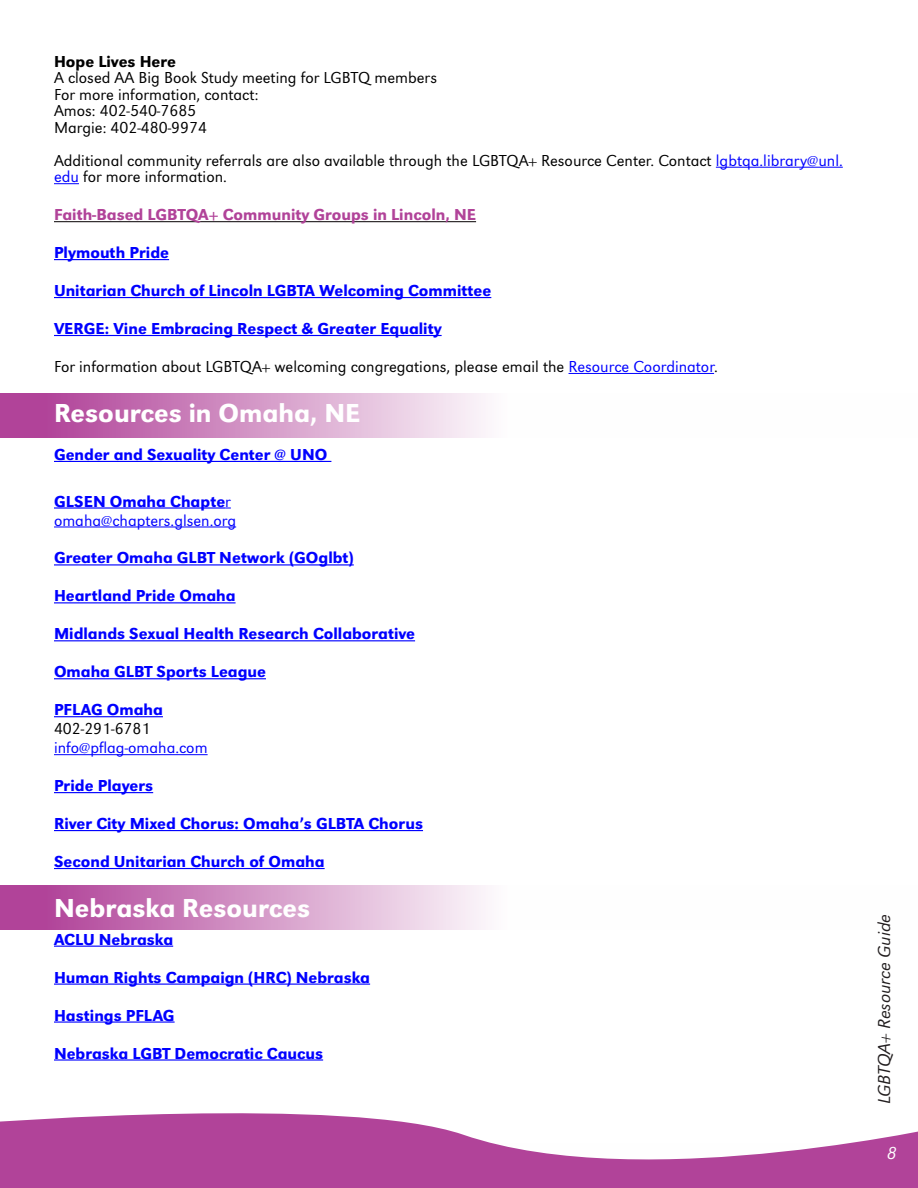
<style>
.page{position:relative;width:918px;height:1188px;background:#fff}
.page>*{position:absolute;margin:0;border:0;box-sizing:border-box;transform-origin:0 0}
.Normal1{font:500 27px "URW Grotesk T";color:#fff}
.t1{font:italic 300 18px "URW Grotesk T";color:#231f20}
.t2{font:italic 300 18px "URW Grotesk T";color:#fff}
.Normal1-2{font:500 16.5px "URW Grotesk T";color:#00f}
.Normal1-3{font:300 16.5px/16.5px "URW Grotesk T";color:#000}
.Normal1-4{font:500 16.5px "URW Grotesk T";color:#b14399}
.Normal1-5{font:300 16.5px "URW Grotesk T";color:#00f}
.Normal1-6{font:500 16.5px "URW Grotesk T";color:#000}
.s1{color:#00f}
.s2{font-weight:300}
</style>
<div class="page">
<svg style="left:0;top:1113px;width:918px;height:75px"></svg>
<svg style="left:0;top:393px;width:486px;height:45px;background:#d293c4"></svg>
<div style="left:0;top:1144px;width:873px;height:44px;background:#b14399"></div>
<svg style="left:0;top:886px;width:486px;height:44px;background:#d293c4"></svg>
<hr style="left:716px;top:167px;width:127px;height:1px;background:#00f">
<svg style="left:54px;top:183px;width:25px;height:1px"></svg>
<hr style="left:54px;top:221px;width:422px;height:1px;background:#231f20">
<hr style="left:54px;top:259px;width:115px;height:1px;background:#00f">
<hr style="left:54px;top:297px;width:437px;height:1px;background:#00f">
<hr style="left:54px;top:335px;width:388px;height:1px;background:#00f">
<hr style="left:569px;top:373px;width:145px;height:1px;background:#00f">
<hr style="left:54px;top:461px;width:277px;height:1px;background:#00f">
<hr style="left:54px;top:507px;width:171px;height:2px;background:#00f">
<hr style="left:54px;top:527px;width:182px;height:1px;background:#00f">
<hr style="left:54px;top:564px;width:300px;height:2px;background:#00f">
<hr style="left:54px;top:602px;width:182px;height:1px;background:#00f">
<hr style="left:54px;top:640px;width:361px;height:1px;background:#00f">
<hr style="left:54px;top:678px;width:212px;height:1px;background:#00f">
<hr style="left:54px;top:716px;width:109px;height:1px;background:#00f">
<hr style="left:54px;top:754px;width:154px;height:1px;background:#00f">
<hr style="left:54px;top:792px;width:99px;height:1px;background:#00f">
<hr style="left:54px;top:830px;width:369px;height:1px;background:#00f">
<hr style="left:54px;top:868px;width:271px;height:1px;background:#00f">
<hr style="left:54px;top:946px;width:119px;height:1px;background:#00f">
<hr style="left:54px;top:984px;width:316px;height:1px;background:#00f">
<hr style="left:54px;top:1021px;width:121px;height:2px;background:#00f">
<hr style="left:54px;top:1059px;width:269px;height:2px;background:#00f">
<p class="Normal1-6" style="left:54px;top:52px;width:124px">Hope Lives Here</p>
<p class="Normal1-3" style="left:54px;top:69px;width:385px">A closed AA Big Book Study meeting for LGBTQ members</p>
<p class="Normal1-3" style="left:54px;top:86px;width:206px">For more information, contact:</p>
<p class="Normal1-3" style="left:54px;top:102px;width:144px">Amos: 402-540-7685</p>
<p class="Normal1-3" style="left:54px;top:119px;width:155px">Margie: 402-480-9974</p>
<p class="Normal1-3" style="left:54px;top:152px;width:790px">Additional community referrals are also available through the LGBTQA+ Resource Center. Contact <span class="s1">lgbtqa.library@unl. edu</span> for more information.</p>
<p class="Normal1-4" style="left:54px;top:205px;width:424px">Faith-Based LGBTQA+ Community Groups in Lincoln, NE</p>
<p class="Normal1-2" style="left:54px;top:243px;width:117px">Plymouth Pride</p>
<p class="Normal1-2" style="left:54px;top:281px;width:439px">Unitarian Church of Lincoln LGBTA Welcoming Committee</p>
<p class="Normal1-2" style="left:54px;top:319px;width:389px">VERGE: Vine Embracing Respect &amp; Greater Equality</p>
<p class="Normal1-3" style="left:54px;top:358px;width:665px">For information about LGBTQA+ welcoming congregations, please email the <span class="s1">Resource Coordinator</span>.</p>
<p class="Normal1" style="left:54px;top:398px;width:308px">Resources in Omaha, NE</p>
<p class="Normal1-2" style="left:54px;top:445px;width:275px">Gender and Sexuality Center @ UNO</p>
<p class="Normal1-2" style="left:54px;top:492px;width:178px">GLSEN Omaha Chapte<span class="s2">r</span></p>
<p class="Normal1-5" style="left:54px;top:511px;width:184px">omaha@chapters.glsen.org</p>
<p class="Normal1-2" style="left:54px;top:549px;width:301px">Greater Omaha GLBT Network (GOglbt)</p>
<p class="Normal1-2" style="left:54px;top:586px;width:183px">Heartland Pride Omaha</p>
<p class="Normal1-2" style="left:54px;top:624px;width:363px">Midlands Sexual Health Research Collaborative</p>
<p class="Normal1-2" style="left:54px;top:662px;width:213px">Omaha GLBT Sports League</p>
<p class="Normal1-2" style="left:54px;top:700px;width:110px">PFLAG Omaha</p>
<p class="Normal1-3" style="left:54px;top:720px;width:98px">402-291-6781</p>
<p class="Normal1-5" style="left:54px;top:738px;width:155px">info@pflag-omaha.com</p>
<p class="Normal1-2" style="left:54px;top:776px;width:101px">Pride Players</p>
<p class="Normal1-2" style="left:54px;top:814px;width:371px">River City Mixed Chorus: Omaha’s GLBTA Chorus</p>
<p class="Normal1-2" style="left:54px;top:852px;width:272px">Second Unitarian Church of Omaha</p>
<p class="Normal1" style="left:54px;top:893px;width:258px">Nebraska Resources</p>
<p class="Normal1-2" style="left:54px;top:930px;width:121px">ACLU Nebraska</p>
<p class="Normal1-2" style="left:54px;top:968px;width:318px">Human Rights Campaign (HRC) Nebraska</p>
<p class="Normal1-2" style="left:54px;top:1006px;width:122px">Hastings PFLAG</p>
<p class="Normal1-2" style="left:54px;top:1044px;width:271px">Nebraska LGBT Democratic Caucus</p>
<p class="t1" style="left:874px;top:1104px;width:192px;rotate:-90deg">LGBTQA+ Resource Guide</p>
<p class="t2" style="left:887px;top:1143px;width:11px">8</p>
</div>
